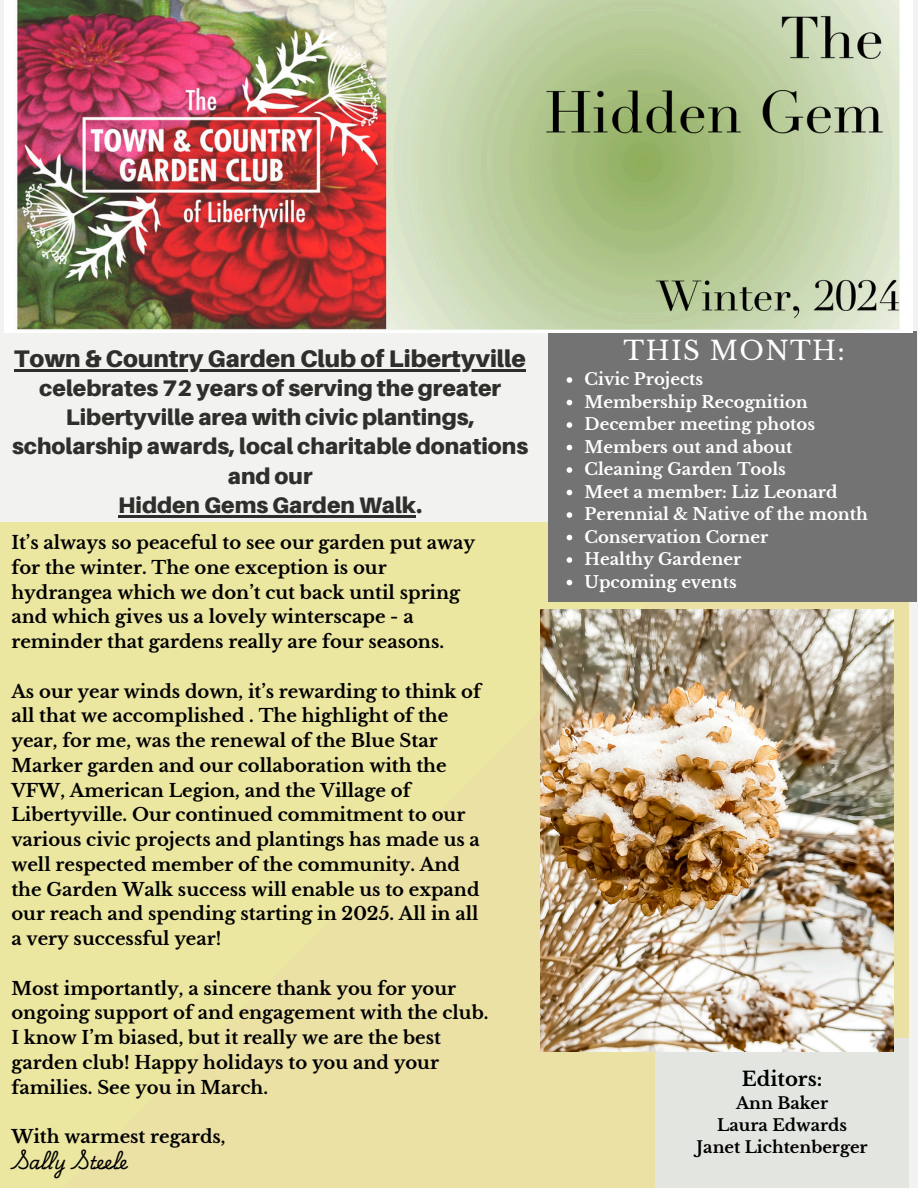
<style>
.page{position:relative;width:918px;height:1188px;background:#f2f3f0}
.page>*{position:absolute;margin:0;border:0;box-sizing:border-box;transform-origin:0 0}
.t1{font:25.95px "Libre Baskerville";letter-spacing:.05em;color:#fff}
.t2{font:900 24px "Aileron";color:#2e2e2a}
.t3{font:900 22.5px/29.2px "Aileron";color:#2e2e2a;text-align:center}
.t4{font:700 19.65px "Libre Baskerville";color:#000}
.t5{font:700 18px/24.8px "Libre Baskerville";color:#000}
.t6{font:18px "Playwrite US Trad";color:#000}
.t7{font:700 16.5px "Libre Baskerville";color:#fff}
.t8{font:700 16.35px/22px "Libre Baskerville";color:#000;text-align:center}
</style>
<div class="page">
<div style="left:0;top:522px;width:909px;height:666px;background:#ebe6a0"></div>
<div style="left:548px;top:331px;width:368px;height:270px;background:#737373"></div>
<div style="left:655px;top:1038px;width:254px;height:150px;background:#e3e6e0"></div>
<img style="left:5px;top:0;width:908px;height:333px">
<img style="left:540px;top:610px;width:354px;height:442px">
<hr style="left:14px;top:369px;width:512px;height:2px;background:#2e2e2a">
<hr style="left:118px;top:515px;width:298px;height:2px;background:#2e2e2a">
<svg style="left:567px;top:377px;width:5px;height:6px"></svg>
<svg style="left:567px;top:400px;width:5px;height:5px"></svg>
<svg style="left:567px;top:422px;width:5px;height:6px"></svg>
<svg style="left:567px;top:445px;width:5px;height:5px"></svg>
<svg style="left:567px;top:467px;width:5px;height:6px"></svg>
<svg style="left:567px;top:490px;width:5px;height:5px"></svg>
<svg style="left:567px;top:512px;width:5px;height:6px"></svg>
<svg style="left:567px;top:535px;width:5px;height:5px"></svg>
<svg style="left:567px;top:557px;width:5px;height:6px"></svg>
<svg style="left:567px;top:580px;width:5px;height:5px"></svg>
<h1 class="t2" style="left:14px;top:343px;width:513px">Town &amp; Country Garden Club of Libertyville</h1>
<p class="t1" style="left:624px;top:335px;width:223px">THIS MONTH:</p>
<h1 class="t3" style="left:12px;top:373px;width:518px">celebrates 72 years of serving the greater Libertyville area with civic plantings, scholarship awards, local charitable donations and our<br>Hidden Gems Garden Walk.</h1>
<p class="t7" style="left:585px;top:369px;width:120px">Civic Projects</p>
<p class="t7" style="left:585px;top:392px;width:225px">Membership Recognition</p>
<p class="t7" style="left:585px;top:414px;width:232px">December meeting photos</p>
<p class="t7" style="left:585px;top:437px;width:209px">Members out and about</p>
<p class="t7" style="left:585px;top:459px;width:203px">Cleaning Garden Tools</p>
<p class="t7" style="left:585px;top:482px;width:255px">Meet a member: Liz Leonard</p>
<p class="t7" style="left:585px;top:504px;width:285px">Perennial &amp; Native of the month</p>
<p class="t7" style="left:585px;top:527px;width:185px">Conservation Corner</p>
<p class="t7" style="left:585px;top:549px;width:158px">Healthy Gardener</p>
<h2 class="t7" style="left:585px;top:572px;width:154px">Upcoming events</h2>
<p class="t5" style="left:11px;top:530px;width:465px">It’s always so peaceful to see our garden put away for the winter. The one exception is our hydrangea which we don’t cut back until spring and which gives us a lovely winterscape - a reminder that gardens really are four seasons.</p>
<h3 class="t5" style="left:11px;top:679px;width:471px">As our year winds down, it’s rewarding to think of all that we accomplished . The highlight of the year, for me, was the renewal of the Blue Star Marker garden and our collaboration with the VFW, American Legion, and the Village of Libertyville. Our continued commitment to our various civic projects and plantings has made us a well respected member of the community. And the Garden Walk success will enable us to expand our reach and spending starting in 2025. All in all a very successful year!</h3>
<h3 class="t5" style="left:11px;top:976px;width:479px">Most importantly, a sincere thank you for your ongoing support of and engagement with the club.<br>I know I’m biased, but it really we are the best garden club! Happy holidays to you and your families. See you in March.</h3>
<h3 class="t5" style="left:11px;top:1124px;width:216px">With warmest regards,</h3>
<p class="t6" style="left:11px;top:1152px;width:118px">Sal y Steele</p>
<p class="t4" style="left:742px;top:1067px;width:82px">Editors:</p>
<p class="t8" style="left:697px;top:1093px;width:173px">Ann Baker<br>Laura Edwards<br>Janet Lichtenberger</p>
</div>
